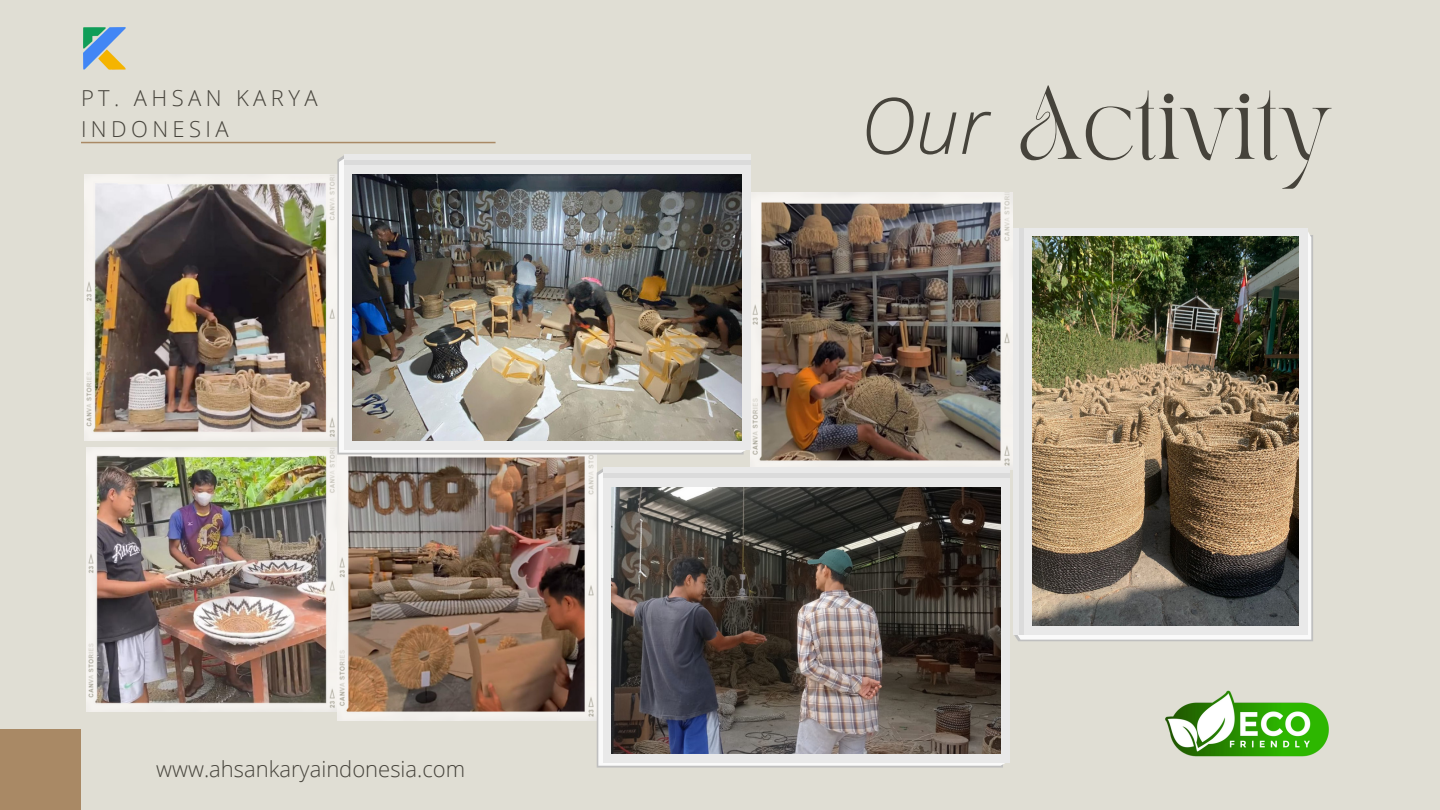
<style>
.page{position:relative;width:1440px;height:810px;background:#e0ded4}
.page>*{position:absolute;margin:0;border:0;box-sizing:border-box;transform-origin:0 0}
.t1{font:italic 300 78px "Open Sans";color:#46433b}
.t2{font:72px "TAN PEARL Regular";color:#46433b}
.t3{font:300 22px "Open Sans";color:#46433b}
.t4{font:300 22px/30.8px "Open Sans";letter-spacing:.2em;color:#46433b}
</style>
<div class="page">
<hr style="left:81px;top:142px;width:415px;height:1px;background:#a98965">
<img style="left:83px;top:27px;width:43px;height:43px">
<img style="left:84px;top:174px;width:253px;height:267px">
<img style="left:86px;top:447px;width:251px;height:264px">
<img style="left:337px;top:455px;width:260px;height:265px">
<img style="left:750px;top:193px;width:263px;height:276px">
<svg style="left:1016px;top:232px;width:295px;height:408px;background:#f5f5f5"></svg>
<div style="left:1013px;top:228px;width:295px;height:406px;background:#e9e9e9"></div>
<img style="left:1033px;top:237px;width:266px;height:388px">
<hr style="left:1019px;top:228px;width:4px;height:406px;background:#dbdbdb">
<div style="left:0;top:729px;width:81px;height:81px;background:#a98965"></div>
<img style="left:1165px;top:690px;width:164px;height:67px">
<svg style="left:339px;top:157px;width:409px;height:296px;background:#f4f4f4"></svg>
<div style="left:344px;top:154px;width:406px;height:295px;background:#e9e9e9"></div>
<img style="left:353px;top:174px;width:389px;height:266px">
<hr style="left:344px;top:161px;width:406px;height:3px;background:#dbdbdb">
<svg style="left:598px;top:470px;width:409px;height:296px;background:#f3f3f3"></svg>
<div style="left:603px;top:467px;width:407px;height:295px;background:#e9e9e9"></div>
<img style="left:612px;top:487px;width:389px;height:266px">
<hr style="left:603px;top:474px;width:407px;height:3px;background:#dbdbdb">
<p class="t4" style="left:81px;top:82px;width:238px">PT. AHSAN KARYA<br>INDONESIA</p>
<p class="t1" style="left:860px;top:71px;width:129px">Our</p>
<p class="t2" style="left:1018px;top:85px;width:315px">Activity</p>
<p class="t3" style="left:156px;top:754px;width:310px">www.ahsankaryaindonesia.com</p>
</div>
